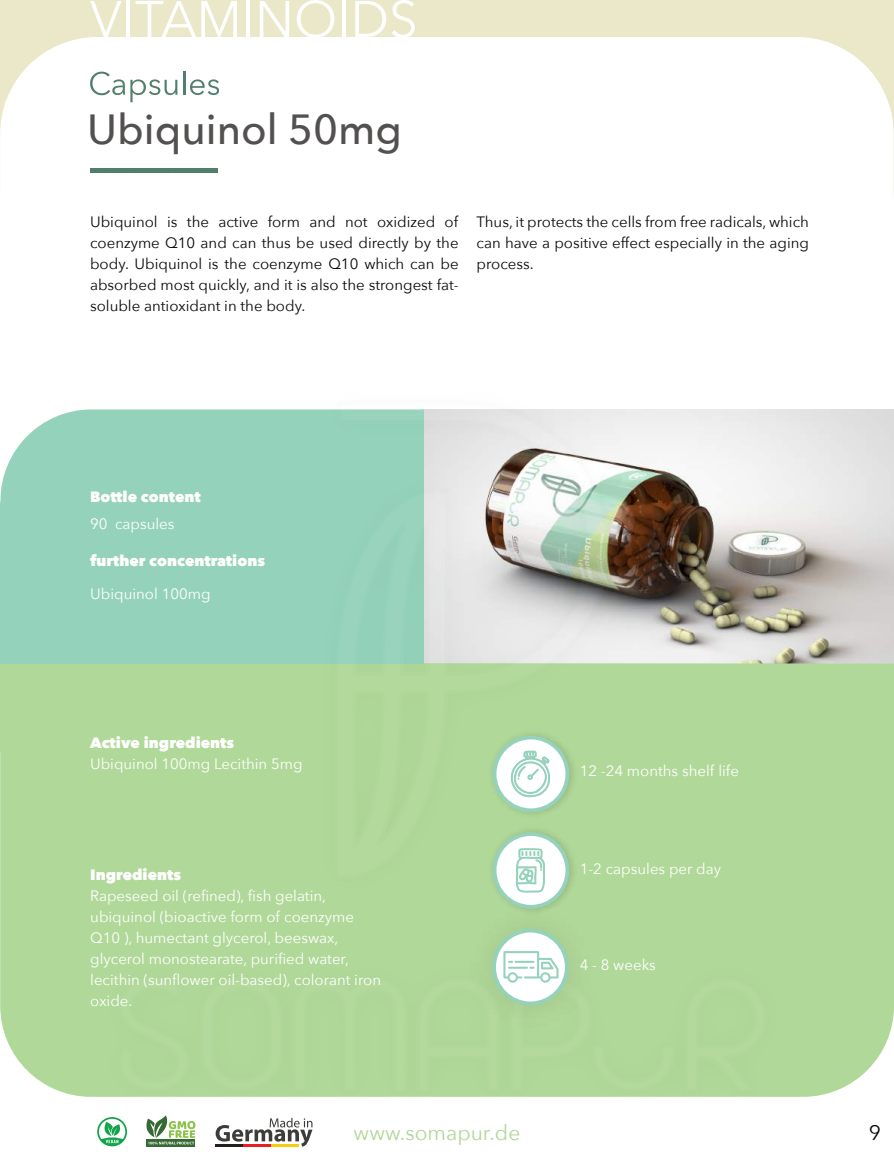
<style>
.page{position:relative;width:894px;height:1165px;background:#fff}
.page>*{position:absolute;margin:0;border:0;box-sizing:border-box;transform-origin:0 0}
.t1{font:42px "font 0000000026 f 66 a 93";color:#535050}
.t2{font:21px "font 0000000026 f 66 a 93";color:#b0d898}
.t3{font:21px "font 0000000026 f 66 a 93";color:#080a0a}
.t4{font:15px/21px "font 0000000026 f 66 a 93";color:#080a0a;text-align:justify}
.t5{font:15px/21px "font 0000000026 f 66 a 93";color:#fff}
.t6{font:15px "font 0000000026 f 66 af 5";color:#fff}
</style>
<div class="page">
<img style="left:793px;top:409px;width:100px;height:254px">
<div style="left:0;top:663px;width:893px;height:433px;background:#b0d898"></div>
<svg style="left:0;top:409px;width:91px;height:254px;background:#9dd5c0"></svg>
<img style="left:91px;top:409px;width:702px;height:688px">
<div style="left:469px;top:906px;width:121px;height:121px;background:#aed696"></div>
<svg style="left:492px;top:928px;width:76px;height:77px"></svg>
<svg style="left:503px;top:951px;width:55px;height:31px"></svg>
<svg style="left:0;top:0;width:893px;height:173px"></svg>
<img style="left:487px;top:824px;width:91px;height:92px">
<svg style="left:492px;top:832px;width:77px;height:76px"></svg>
<img style="left:487px;top:728px;width:91px;height:91px">
<svg style="left:492px;top:735px;width:77px;height:77px"></svg>
<svg style="left:509px;top:750px;width:40px;height:47px"></svg>
<svg style="left:514px;top:848px;width:30px;height:44px"></svg>
<svg style="left:90px;top:1px;width:31px;height:36px"></svg>
<hr style="left:126px;top:1px;width:4px;height:36px;background:#fff">
<svg style="left:135px;top:1px;width:102px;height:36px"></svg>
<hr style="left:246px;top:1px;width:4px;height:36px;background:#fff">
<svg style="left:260px;top:1px;width:29px;height:36px"></svg>
<svg style="left:297px;top:0;width:37px;height:38px"></svg>
<hr style="left:342px;top:1px;width:3px;height:36px;background:#fff">
<svg style="left:355px;top:0;width:59px;height:38px"></svg>
<svg style="left:97px;top:1117px;width:30px;height:29px"></svg>
<svg style="left:215px;top:1118px;width:97px;height:28px"></svg>
<svg style="left:146px;top:1144px;width:49px;height:2px"></svg>
<svg style="left:146px;top:1115px;width:49px;height:29px"></svg>
<h1 class="t1" style="left:87px;top:102px;width:316px">Ubiquinol 50mg</h1>
<p class="t4" style="left:90px;top:212px;width:370px">Ubiquinol is the active form and not oxidized of coenzyme Q10 and can thus be used directly by the body. Ubiquinol is the coenzyme Q10 which can be absorbed most quickly, and it is also the strongest fat&shy;soluble antioxidant in the body.</p>
<p class="t4" style="left:476px;top:212px;width:334px">Thus, it protects the cells from free radicals, which can have a positive effect especially in the aging process.</p>
<p class="t6" style="left:90px;top:487px;width:112px">Bottle content</p>
<p class="t5" style="left:90px;top:513px;width:86px">90 capsules</p>
<p class="t6" style="left:90px;top:551px;width:176px">further concentrations</p>
<p class="t5" style="left:90px;top:584px;width:122px">Ubiquinol 100mg</p>
<p class="t6" style="left:90px;top:733px;width:146px">Active ingredients</p>
<p class="t5" style="left:90px;top:753px;width:214px">Ubiquinol 100mg Lecithin 5mg</p>
<p class="t6" style="left:90px;top:864px;width:92px">Ingredients</p>
<p class="t5" style="left:90px;top:885px;width:292px">Rapeseed oil (refined), fish gelatin, ubiquinol (bioactive form of coenzyme Q10 ), humectant glycerol, beeswax, glycerol monostearate, purified water, lecithin (sunflower oil-based), colorant iron oxide.</p>
<p class="t5" style="left:579px;top:761px;width:160px">12 -24 months shelf life</p>
<p class="t5" style="left:579px;top:858px;width:143px">1-2 capsules per day</p>
<p class="t5" style="left:579px;top:955px;width:78px">4 - 8 weeks</p>
<h2 class="t2" style="left:353px;top:1119px;width:168px">www.somapur.de</h2>
<h2 class="t3" style="left:868px;top:1119px;width:14px">9</h2>
</div>
